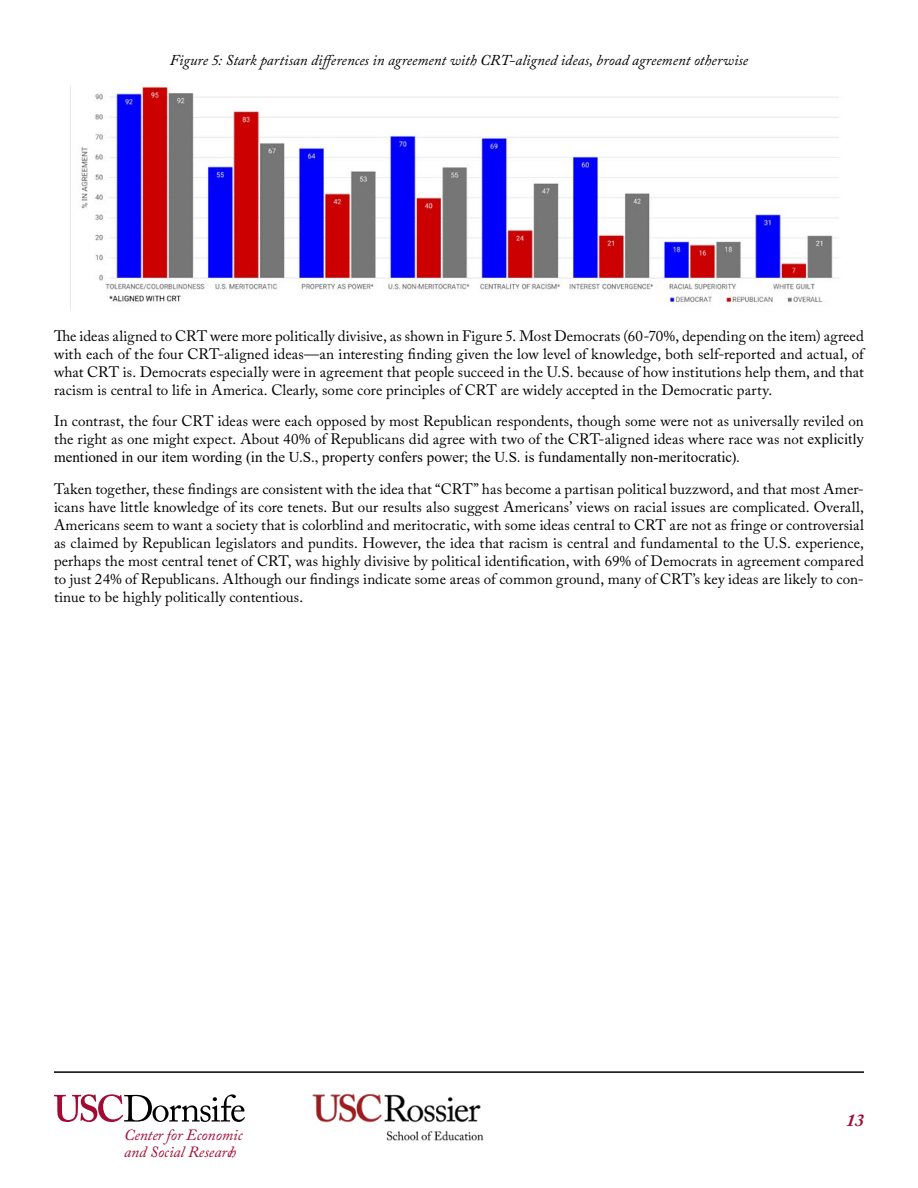
<style>
.page{position:relative;width:918px;height:1188px;background:#fff}
.page>*{position:absolute;margin:0;border:0;box-sizing:border-box;transform-origin:0 0}
.t1{font:italic 700 18px "Adobe Caslon Pro";color:#a30b35}
.t2{font:italic 15.6px/17px "Adobe Caslon Pro";color:#a30b35}
.t3{font:15px/18px "Adobe Caslon Pro";letter-spacing:.005em;color:#000;text-align:justify}
.t4{font:15px "Times New Roman";letter-spacing:.01em;color:#000}
.t5{font:italic 15px "Adobe Caslon Pro";letter-spacing:.005em;color:#000}
.s1{font-family:"Times New Roman"}
</style>
<div class="page">
<svg style="left:54px;top:1094px;width:191px;height:28px"></svg>
<hr style="left:54px;top:1071px;width:810px;height:2px;background:#000">
<img style="left:291px;top:1071px;width:215px;height:70px">
<img style="left:81px;top:86px;width:758px;height:217px">
<p class="t5" style="left:170px;top:51px;width:580px">Figure 5: Stark partisan differences in agreement with CRT-aligned ideas, broad agreement otherwise</p>
<p class="t3" style="left:54px;top:326px;width:812px">The ideas aligned to CRT were more politically divisive, as shown in Figure 5. Most Democrats (60-70%, depending on the item) agreed with each of the four CRT-aligned ideas—an interesting finding given the low level of knowledge, both self-reported and actual, of what CRT is. Democrats especially were in agreement that people succeed in the U.S. because of how institutions help them, and that racism is central to life in America. Clearly, some core principles of CRT are widely accepted in the Democratic party.</p>
<p class="t3" style="left:54px;top:412px;width:812px">In contrast, the four CRT ideas were each opposed by most Republican respondents, though some were not as universally reviled on the right as one might expect. About 40% of Republicans did agree with two of the CRT-aligned ideas where race was not <span class="s1">explicitly</span></p>
<p class="t4" style="left:54px;top:447px;width:687px">mentioned in our item wording (in the U.S., property confers power; the U.S. is fundamentally non-meritocratic).</p>
<p class="t3" style="left:54px;top:479px;width:812px">Taken together, these findings are consistent with the idea that “CRT” has become a partisan political buzzword, and that most Amer&shy;icans have little knowledge of its core tenets. But our results also suggest Americans’ views on racial issues are complicated. Overall, Americans seem to want a society that is colorblind and meritocratic, with some ideas central to CRT are not as fringe or controversial as claimed by Republican legislators and pundits. However, the idea that racism is central and fundamental to the U.S. experience, perhaps the most central tenet of CRT, was highly divisive by political identification, with 69% of Democrats in agreement compared to just 24% of Republicans. Although our findings indicate some areas of common ground, many of CRT’s key ideas are likely to con&shy;tinue to be highly politically contentious.</p>
<p class="t2" style="left:124px;top:1127px;width:120px">Center for Economic and Social Research</p>
<p class="t1" style="left:846px;top:1109px;width:19px">13</p>
</div>
